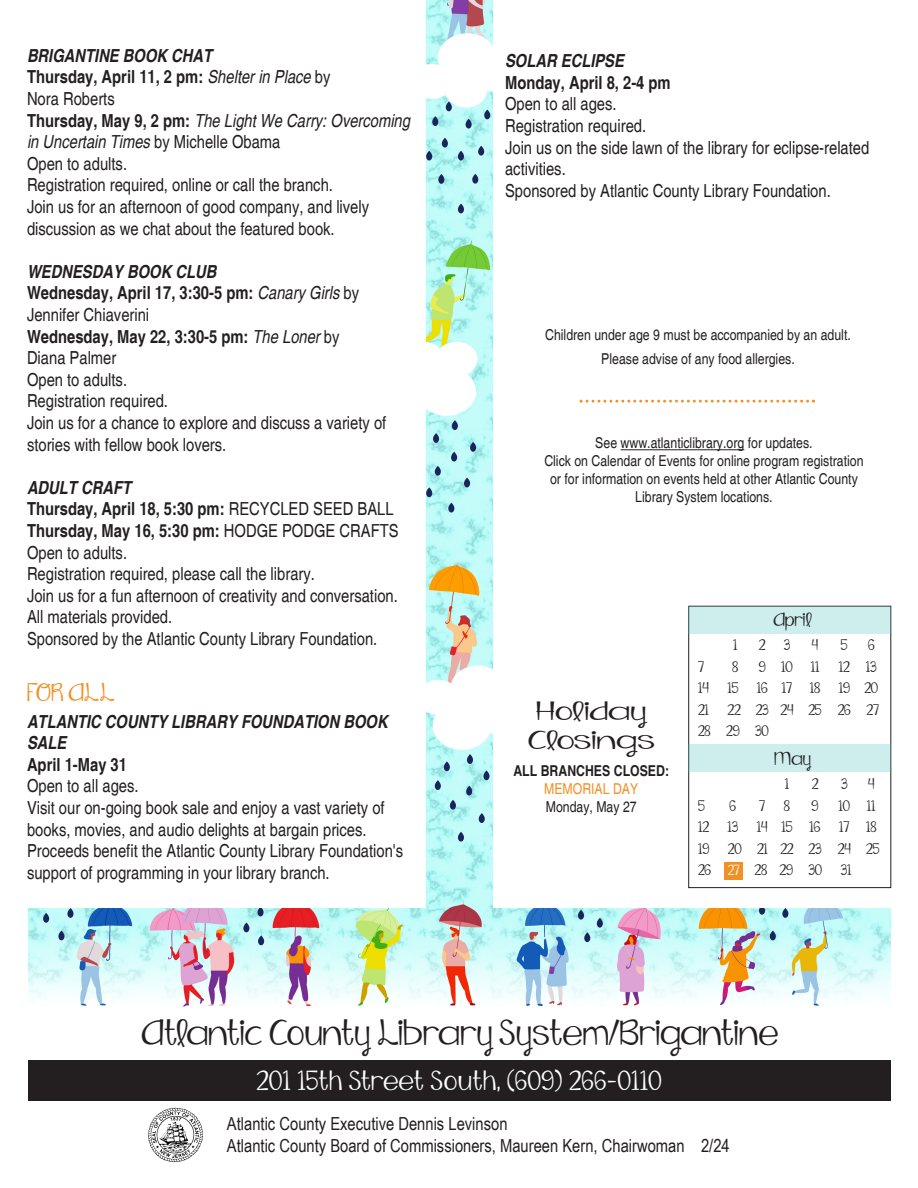
<style>
.page{position:relative;width:918px;height:1188px;background:#fff}
.page>*{position:absolute;margin:0;border:0;box-sizing:border-box;transform-origin:0 0}
.t1{font:37.5px "KG Falling Slowly";letter-spacing:.015em;color:#231f20}
.t2{font:28.5px "KG Falling Slowly";letter-spacing:.025em;color:#fff}
.t3{font:27px "KG Falling Slowly";letter-spacing:.01em;color:#231f20;scale:1.4 1}
.t4{font:26.25px "KG Falling Slowly";letter-spacing:.015em;color:#f29025}
.t5{font:19.5px "KG Falling Slowly";letter-spacing:.01em;color:#231f20}
.t6{font:condensed 18px/21.6px "Helvetica";color:#231f20}
.t7{font:700 condensed 18px "Helvetica";color:#231f20}
.t8{font:18px "Arial Narrow";color:#231f20}
.t9{font:italic 700 condensed 18px/21.6px "Helvetica";color:#231f20}
.t10{font:italic condensed 18px/21.6px "Helvetica";color:#231f20}
.t11{font:15.75px/21.6px "KG Falling Slowly";color:#231f20}
.t12{font:condensed 15px/18px "Helvetica";color:#231f20;text-align:center}
.t13{font:700 condensed 15px "Helvetica";color:#231f20}
.t14{font:condensed 15px "Helvetica";color:#f29025}
.t15{font:15px "KG Falling Slowly";color:#fff}
.s1{font-weight:400;font-style:italic}
.s2{font-weight:400}
.s3{font-weight:700;font-style:normal}
.s4{font-style:normal}
</style>
<div class="page">
<img style="left:29px;top:0;width:861px;height:1007px">
<img style="left:143px;top:1105px;width:62px;height:62px;border-radius:50%">
<div style="left:28px;top:1060px;width:863px;height:40px;background:#231f20"></div>
<hr style="left:621px;top:449px;width:123px;height:1px;background:#231f20">
<svg style="left:580px;top:400px;width:235px;height:3px"></svg>
<div style="left:689px;top:606px;width:202px;height:282px;border:1px solid #231f20"></div>
<div style="left:689px;top:606px;width:202px;height:28px;background:#ceeeed"></div>
<div style="left:689px;top:745px;width:202px;height:27px;background:#ceeeed"></div>
<div style="left:725px;top:862px;width:18px;height:18px;background:#f29025"></div>
<p class="t9" style="left:27px;top:44px;width:187px">BRIGANTINE BOOK CHAT</p>
<p class="t7" style="left:27px;top:66px;width:305px">Thursday, April 11, 2 pm: <span class="s1">Shelter in Place</span> <span class="s2">by</span></p>
<p class="t6" style="left:27px;top:88px;width:89px">Nora Roberts</p>
<p class="t10" style="left:27px;top:109px;width:385px"><span class="s3">Thursday, May 9, 2 pm:</span> The Light We Carry: Overcoming in Uncertain Times <span class="s4">by Michelle Obama</span></p>
<p class="t6" style="left:27px;top:152px;width:102px">Open to adults.</p>
<p class="t6" style="left:27px;top:174px;width:308px">Registration required, online or call the branch.</p>
<p class="t6" style="left:27px;top:196px;width:344px">Join us for an afternoon of good company, and lively discussion as we chat about the featured book.</p>
<p class="t9" style="left:27px;top:260px;width:191px">WEDNESDAY BOOK CLUB</p>
<p class="t7" style="left:27px;top:282px;width:334px">Wednesday, April 17, 3:30-5 pm: <span class="s1">Canary Girls</span> <span class="s2">by</span></p>
<p class="t6" style="left:27px;top:304px;width:124px">Jennifer Chiaverini</p>
<p class="t7" style="left:27px;top:325px;width:314px">Wednesday, May 22, 3:30-5 pm: <span class="s1">The Loner</span> <span class="s2">by</span></p>
<p class="t6" style="left:27px;top:347px;width:91px">Diana Palmer</p>
<p class="t6" style="left:27px;top:368px;width:102px">Open to adults.</p>
<p class="t6" style="left:27px;top:390px;width:143px">Registration required.</p>
<p class="t6" style="left:27px;top:412px;width:361px">Join us for a chance to explore and discuss a variety of stories with fellow book lovers.</p>
<p class="t9" style="left:27px;top:476px;width:106px">ADULT CRAFT</p>
<p class="t7" style="left:27px;top:498px;width:368px">Thursday, April 18, 5:30 pm: <span class="s2">RECYCLED SEED BALL</span></p>
<p class="t7" style="left:27px;top:520px;width:373px">Thursday, May 16, 5:30 pm: <span class="s2">HODGE PODGE CRAFTS</span></p>
<p class="t6" style="left:27px;top:541px;width:102px">Open to adults.</p>
<p class="t6" style="left:27px;top:563px;width:289px">Registration required, please call the library.</p>
<p class="t6" style="left:27px;top:584px;width:372px">Join us for a fun afternoon of creativity and conversation.</p>
<p class="t6" style="left:27px;top:606px;width:147px">All materials provided.</p>
<p class="t6" style="left:27px;top:628px;width:352px">Sponsored by the Atlantic County Library Foundation.</p>
<p class="t4" style="left:27px;top:679px;width:89px">FOR ALL</p>
<p class="t9" style="left:27px;top:710px;width:362px">ATLANTIC COUNTY LIBRARY FOUNDATION BOOK<br>SALE</p>
<p class="t7" style="left:27px;top:754px;width:102px">April 1-May 31</p>
<p class="t6" style="left:27px;top:775px;width:113px">Open to all ages.</p>
<p class="t6" style="left:27px;top:797px;width:359px">Visit our on-going book sale and enjoy a vast variety of books, movies, and audio delights at bargain prices.</p>
<p class="t6" style="left:27px;top:840px;width:378px;line-height:22px">Proceeds benefit the Atlantic County Library Foundation's support of programming in your library branch.</p>
<p class="t9" style="left:505px;top:50px;width:120px">SOLAR ECLIPSE</p>
<p class="t7" style="left:505px;top:72px;width:167px">Monday, April 8, 2-4 pm</p>
<p class="t6" style="left:505px;top:93px;width:113px">Open to all ages.</p>
<p class="t6" style="left:505px;top:115px;width:143px">Registration required.</p>
<p class="t6" style="left:505px;top:136px;width:366px">Join us on the side lawn of the library for eclipse-related activities.</p>
<p class="t6" style="left:505px;top:179px;width:327px">Sponsored by Atlantic County Library Foundation.</p>
<p class="t12" style="left:545px;top:326px;width:307px">Children under age 9 must be accompanied by an adult.</p>
<p class="t12" style="left:601px;top:350px;width:195px">Please advise of any food allergies.</p>
<p class="t12" style="left:595px;top:434px;width:219px">See www.atlanticlibrary.org for updates.</p>
<p class="t12" style="left:544px;top:452px;width:321px">Click on Calendar of Events for online program registration or for information on events held at other Atlantic County</p>
<p class="t12" style="left:635px;top:488px;width:139px">Library System locations.</p>
<p class="t5" style="left:773px;top:610px;width:40px">April</p>
<p class="t3" style="left:536px;top:697px;width:80px">Holiday</p>
<p class="t3" style="left:528px;top:727px;width:92px">Closings</p>
<p class="t13" style="left:513px;top:762px;width:157px">ALL BRANCHES CLOSED:</p>
<p class="t14" style="left:544px;top:780px;width:96px">MEMORIAL DAY</p>
<p class="t12" style="left:546px;top:797px;width:92px">Monday, May 27</p>
<p class="t11" style="left:733px;top:635px;width:6px">1</p>
<p class="t11" style="left:759px;top:635px;width:33px">2 3</p>
<p class="t11" style="left:812px;top:635px;width:8px">4</p>
<p class="t11" style="left:841px;top:635px;width:8px">5</p>
<p class="t11" style="left:868px;top:635px;width:8px">6</p>
<p class="t11" style="left:698px;top:656px;width:183px;text-indent:61px">9 10 11 12 13<br>14 15 16 17 18 19 20<br>21 22 23 24 25 26 27<br>28 29 30</p>
<p class="t5" style="left:774px;top:749px;width:38px">May</p>
<p class="t11" style="left:785px;top:774px;width:6px">1</p>
<p class="t11" style="left:812px;top:774px;width:8px">2</p>
<p class="t11" style="left:841px;top:774px;width:8px">3</p>
<p class="t11" style="left:868px;top:774px;width:8px">4</p>
<p class="t11" style="left:698px;top:795px;width:8px">5</p>
<p class="t11" style="left:730px;top:795px;width:8px">6</p>
<p class="t11" style="left:759px;top:795px;width:32px">7 8</p>
<p class="t11" style="left:812px;top:795px;width:8px">9</p>
<p class="t11" style="left:698px;top:656px;width:7px">7</p>
<p class="t11" style="left:732px;top:656px;width:8px">8</p>
<p class="t11" style="left:698px;top:795px;width:183px;text-indent:141px">10 11<br>12 13 14 15 16 17 18<br>19 20 21 22 23 24 25<br>26 27 28 29 30 31</p>
<p class="t15" style="left:728px;top:862px;width:13px">27</p>
<p class="t1" style="left:141px;top:1013px;width:638px">Atlantic County Library System/Brigantine</p>
<p class="t2" style="left:257px;top:1066px;width:406px">201 15th Street South, (609) 266-0110</p>
<p class="t8" style="left:227px;top:1113px;width:282px">Atlantic County Executive Dennis Levinson</p>
<p class="t8" style="left:227px;top:1135px;width:504px">Atlantic County Board of Commissioners, Maureen Kern, Chairwoman 2/24</p>
</div>
